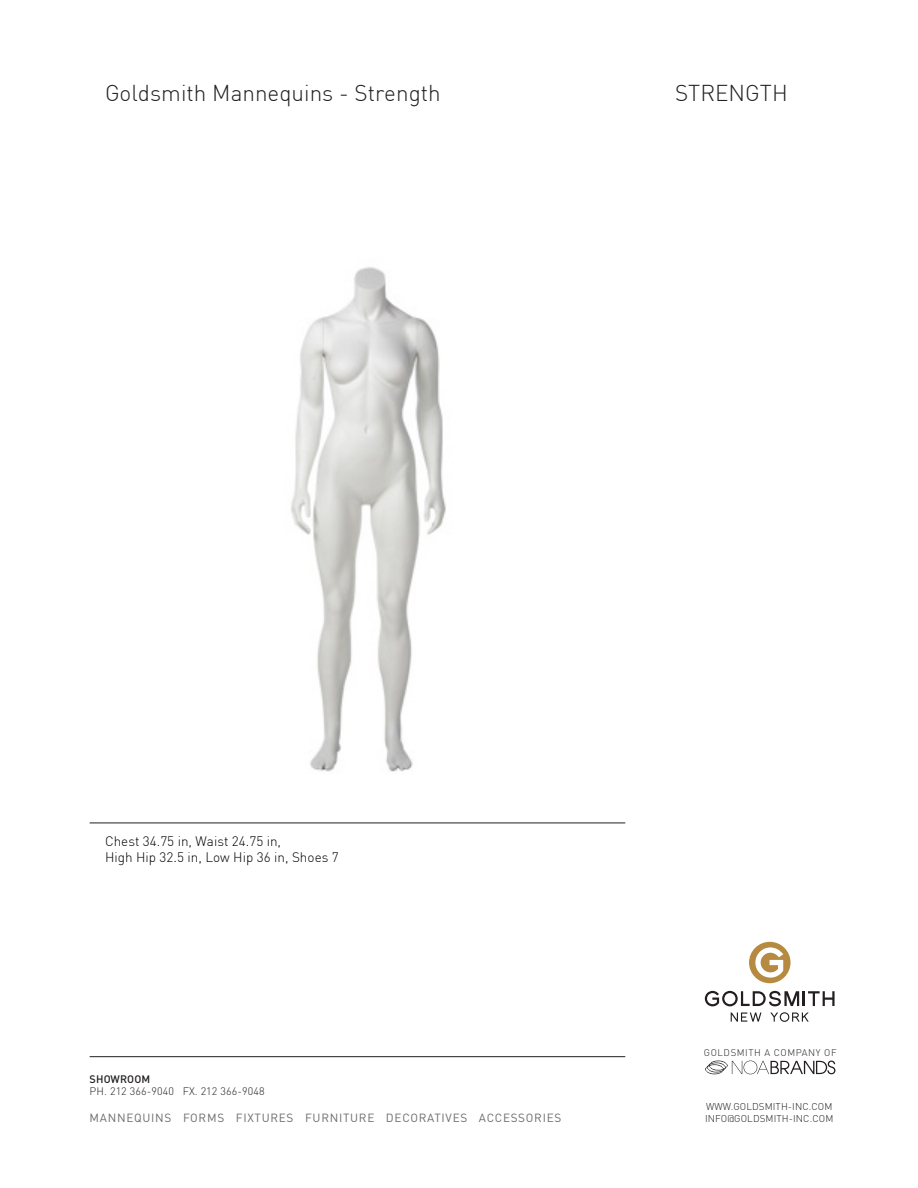
<style>
.page{position:relative;width:918px;height:1188px;background:#fff}
.page>*{position:absolute;margin:0;border:0;box-sizing:border-box;transform-origin:0 0}
.t1{font:300 22.5px "DIN Pro";color:#231f20}
.t2{font:300 13.5px/16.2px "DIN Pro";color:#000}
.t3{font:11.7px "DIN";letter-spacing:.06em;color:#6c6d70}
.t4{font:300 10.8px "DIN";letter-spacing:.01em;color:#231f20}
.t5{font:500 10.8px "DIN";letter-spacing:.01em;color:#231f20}
.t6{font:300 9.75px "DIN";letter-spacing:.01em;color:#231f20}
.t7{font:300 9.6px "DIN";letter-spacing:.06em;color:#231f20}
</style>
<div class="page">
<hr style="left:90px;top:823px;width:535px;height:1px;background:#231f20">
<hr style="left:90px;top:1056px;width:535px;height:1px;background:#231f20">
<div style="left:749px;top:942px;width:42px;height:41px;background:#b68b41;border-radius:50%"></div>
<svg style="left:705px;top:991px;width:130px;height:15px"></svg>
<svg style="left:731px;top:1013px;width:30px;height:9px"></svg>
<svg style="left:770px;top:1012px;width:39px;height:10px"></svg>
<svg style="left:755px;top:947px;width:28px;height:31px"></svg>
<svg style="left:705px;top:1061px;width:130px;height:13px"></svg>
<img style="left:291px;top:267px;width:155px;height:505px">
<h1 class="t1" style="left:105px;top:83px;width:337px">Goldsmith Mannequins - Strength</h1>
<h1 class="t1" style="left:675px;top:83px;width:114px">STRENGTH</h1>
<p class="t2" style="left:105px;top:834px;width:235px">Chest 34.75 in, Waist 24.75 in,<br>High Hip 32.5 in, Low Hip 36 in, Shoes 7</p>
<p class="t5" style="left:90px;top:1072px;width:62px">SHOWROOM</p>
<p class="t4" style="left:90px;top:1085px;width:177px">PH. 212 366-9040 FX. 212 366-9048</p>
<p class="t3" style="left:90px;top:1110px;width:473px">MANNEQUINS FORMS FIXTURES FURNITURE DECORATIVES ACCESSORIES</p>
<p class="t7" style="left:704px;top:1047px;width:134px">GOLDSMITH A COMPANY OF</p>
<p class="t6" style="left:706px;top:1100px;width:128px">WWW.GOLDSMITH-INC.COM</p>
<p class="t6" style="left:705px;top:1112px;width:130px">INFO@GOLDSMITH-INC.COM</p>
</div>
